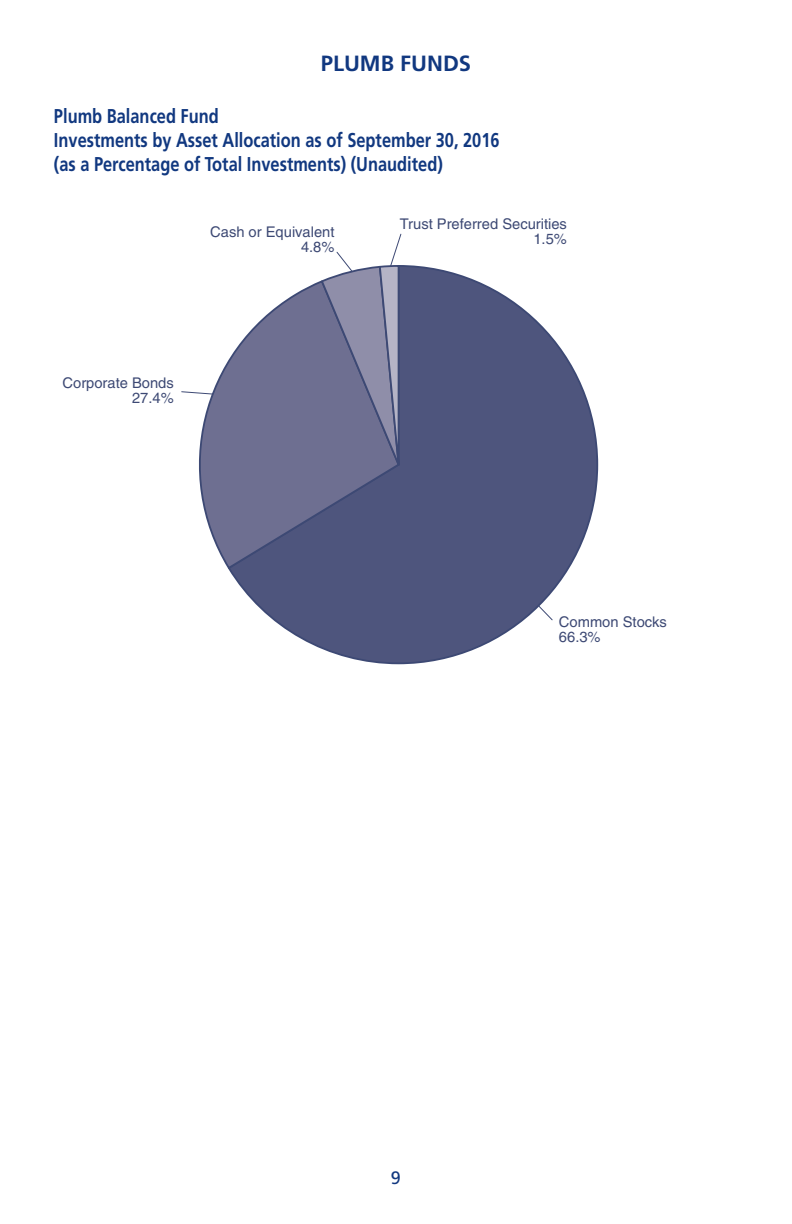
<style>
.page{position:relative;width:792px;height:1224px;background:#fff}
.page>*{position:absolute;margin:0;border:0;box-sizing:border-box;transform-origin:0 0}
.t1{font:700 22px "Frutiger";color:#113880}
.t2{font:700 20px/24px "Frutiger";color:#113880;scale:.82 1}
.t3{font:18px "Frutiger";color:#113880}
.t4{font:14.8px/15.2px "Helvetica";color:#3d4974;text-align:right}
</style>
<div class="page">
<svg style="left:229px;top:265px;width:370px;height:399px"></svg>
<svg style="left:181px;top:279px;width:220px;height:291px"></svg>
<svg style="left:320px;top:233px;width:82px;height:234px"></svg>
<p class="t1" style="left:321px;top:54px;width:152px">PLUMB FUNDS</p>
<p class="t2" style="left:54px;top:106px;width:545px">Plumb Balanced Fund<br>Investments by Asset Allocation as of September 30, 2016 (as a Percentage of Total Investments) (Unaudited)</p>
<p class="t4" style="left:210px;top:226px;width:126px">Cash or Equivalent<br>4.8%</p>
<p class="t4" style="left:400px;top:217px;width:169px">Trust Preferred Securities<br>1.5%</p>
<p class="t4" style="left:63px;top:377px;width:113px">Corporate Bonds<br>27.4%</p>
<p class="t4" style="left:559px;top:615px;width:109px;text-align:left">Common Stocks<br>66.3%</p>
<p class="t3" style="left:391px;top:1171px;width:12px">9</p>
</div>
